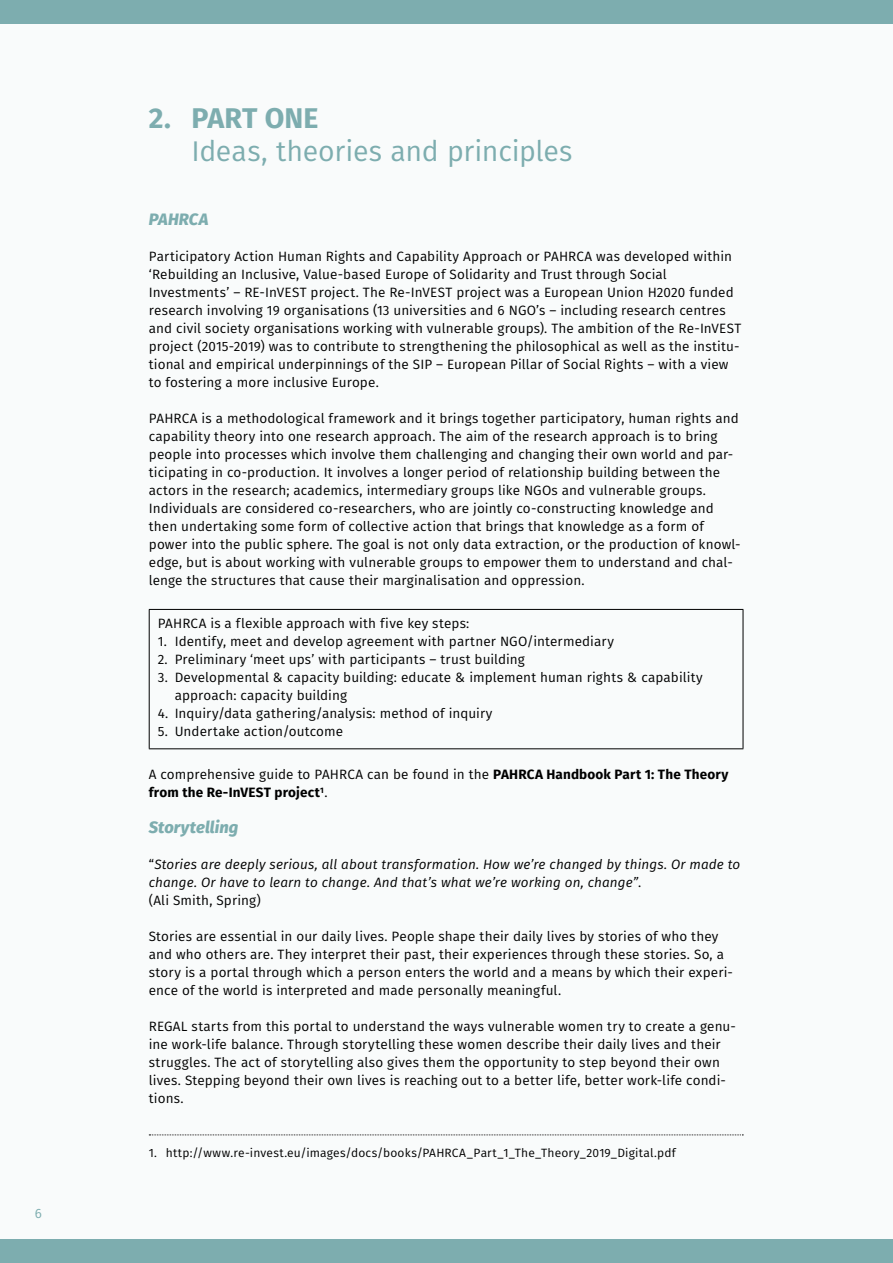
<style>
.page{position:relative;width:893px;height:1263px;background:#f9fbfb}
.page>*{position:absolute;margin:0;border:0;box-sizing:border-box;transform-origin:0 0}
.t1{font:28.5px "Fira Sans";letter-spacing:-.01em;color:#7dadaf}
.t2{font:700 28.5px "Fira Sans";color:#7dadaf}
.t3{font:italic 800 16.5px "Fira Sans";color:#7dadaf}
.t4{font:13.5px/18px "Fira Sans";letter-spacing:.01em;color:#000}
.t5{font:italic 13.5px/18px "Fira Sans";letter-spacing:.01em;color:#000}
.t6{font:700 13.5px/18px "Fira Sans";letter-spacing:.01em;color:#000}
.t7{font:13.5px "Fira Sans";color:#7dadaf}
.t8{font:12px "Fira Sans";letter-spacing:.015em;color:#000}
.s1{font-weight:400}
.s2{font-style:normal}
</style>
<div class="page">
<div style="left:0;top:1239px;width:893px;height:24px;background:#7dadaf"></div>
<div style="left:0;top:0;width:893px;height:23px;background:#7dadaf"></div>
<hr style="left:149px;top:609px;width:594px;height:1px;background:#000">
<hr style="left:149px;top:610px;width:1px;height:138px;background:#000">
<hr style="left:743px;top:610px;width:1px;height:138px;background:#000">
<hr style="left:149px;top:748px;width:594px;height:1px;background:#000">
<svg style="left:149px;top:1134px;width:594px;height:1px"></svg>
<p class="t7" style="left:35px;top:1204px;width:9px">6</p>
<h1 class="t2" style="left:149px;top:98px;width:171px">2. PART ONE</h1>
<h1 class="t1" style="left:191px;top:131px;width:383px">Ideas, theories and principles</h1>
<p class="t3" style="left:149px;top:208px;width:61px">PAHRCA</p>
<p class="t4" style="left:149px;top:247px;width:594px">Participatory Action Human Rights and Capability Approach or PAHRCA was developed within ‘Rebuilding an Inclusive, Value-based Europe of Solidarity and Trust through Social Investments’ – RE-InVEST project. The Re-InVEST project was a European Union H2020 funded research involving 19 organisations (13 universities and 6 NGO’s – including research centres and civil society organisations working with vulnerable groups). The ambition of the Re-InVEST project (2015-2019) was to contribute to strengthening the philosophical as well as the institu&shy;tional and empirical underpinnings of the SIP – European Pillar of Social Rights – with a view to fostering a more inclusive Europe.</p>
<p class="t4" style="left:149px;top:409px;width:593px">PAHRCA is a methodological framework and it brings together participatory, human rights and capability theory into one research approach. The aim of the research approach is to bring people into processes which involve them challenging and changing their own world and par&shy;ticipating in co-production. It involves a longer period of relationship building between the actors in the research; academics, intermediary groups like NGOs and vulnerable groups.<br>Individuals are considered co-researchers, who are jointly co-constructing knowledge and then undertaking some form of collective action that brings that knowledge as a form of power into the public sphere. The goal is not only data extraction, or the production of knowl&shy;edge, but is about working with vulnerable groups to empower them to understand and chal&shy;lenge the structures that cause their marginalisation and oppression.</p>
<p class="t4" style="left:158px;top:614px;width:313px">PAHRCA is a flexible approach with five key steps:</p>
<p class="t4" style="left:158px;top:632px;width:458px">1. Identify, meet and develop agreement with partner NGO/intermediary</p>
<p class="t4" style="left:158px;top:650px;width:369px">2. Preliminary ‘meet ups’ with participants – trust building</p>
<p class="t4" style="left:175px;top:668px;width:530px;text-indent:-17px">3. Developmental &amp; capacity building: educate &amp; implement human rights &amp; capability approach: capacity building</p>
<p class="t4" style="left:158px;top:704px;width:336px">4. Inquiry/data gathering/analysis: method of inquiry</p>
<p class="t4" style="left:158px;top:722px;width:187px">5. Undertake action/outcome</p>
<p class="t6" style="left:149px;top:765px;width:581px"><span class="s1">A comprehensive guide to PAHRCA can be found in the</span> PAHRCA Handbook Part 1: The Theory from the Re-InVEST project<sup>1</sup><span class="s1">.</span></p>
<p class="t3" style="left:149px;top:816px;width:91px">Storytelling</p>
<p class="t5" style="left:149px;top:855px;width:593px"><span class="s2">“</span>Stories are deeply serious, all about transformation. How we’re changed by things. Or made to change. Or have to learn to change. And that’s what we’re working on, change”<span class="s2">.<br>(Ali Smith, Spring)</span></p>
<p class="t4" style="left:149px;top:927px;width:586px">Stories are essential in our daily lives. People shape their daily lives by stories of who they and who others are. They interpret their past, their experiences through these stories. So, a story is a portal through which a person enters the world and a means by which their experi&shy;ence of the world is interpreted and made personally meaningful.</p>
<p class="t4" style="left:149px;top:1017px;width:589px">REGAL starts from this portal to understand the ways vulnerable women try to create a genu&shy;ine work-life balance. Through storytelling these women describe their daily lives and their struggles. The act of storytelling also gives them the opportunity to step beyond their own lives. Stepping beyond their own lives is reaching out to a better life, better work-life condi&shy;tions.</p>
<p class="t8" style="left:149px;top:1144px;width:528px">1. http://www.re-invest.eu/images/docs/books/PAHRCA_Part_1_The_Theory_2019_Digital.pdf</p>
</div>
